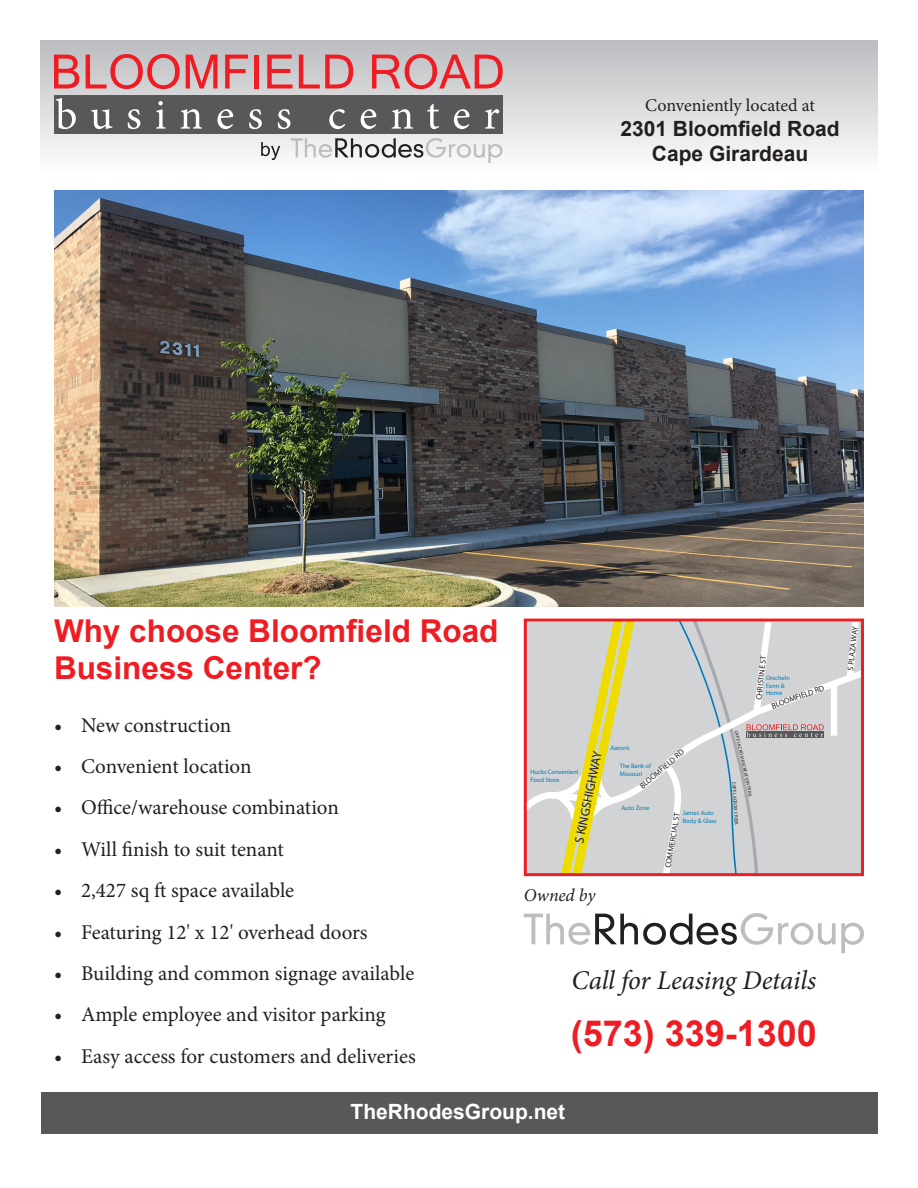
<style>
.page{position:relative;width:918px;height:1188px;background:#fff}
.page>*{position:absolute;margin:0;border:0;box-sizing:border-box;transform-origin:0 0}
.t1{font:700 36px "Arial";color:#ee1d23}
.t2{font:700 31.5px/37.8px "Arial";color:#ee1d23}
.t3{font:italic 27px "Minion Pro";letter-spacing:-.005em;color:#231f20}
.t4{font:21px "Minion Pro";letter-spacing:-.005em;color:#231f20}
.t5{font:700 21px "Arial";color:#231f20}
.t6{font:700 21px "Arial";color:#fff}
.t7{font:18px "Minion Pro";color:#231f20}
.t8{font:italic 18px "Minion Pro";letter-spacing:-.005em;color:#231f20}
.t9{font:12.75px "Myriad Pro";color:#231f20}
.t10{font:7.95px "Myriad Pro";color:#231f20}
.t11{font:6.45px/7.6px "Myriad Pro";color:#007db6}
.t12{font:4.8px "Myriad Pro";color:#231f20}
</style>
<div class="page">
<div style="left:40px;top:40px;width:838px;height:133px;background:linear-gradient(to bottom,#bbbabe,#fefefe)"></div>
<img style="left:54px;top:190px;width:810px;height:417px">
<div style="left:54px;top:95px;width:449px;height:38px;background:#57585a"></div>
<svg style="left:54px;top:55px;width:25px;height:33px"></svg>
<svg style="left:86px;top:54px;width:94px;height:35px;background:#d59599"></svg>
<svg style="left:186px;top:55px;width:32px;height:33px"></svg>
<svg style="left:225px;top:55px;width:23px;height:33px"></svg>
<hr style="left:255px;top:55px;width:4px;height:33px;background:#ee1d23">
<svg style="left:267px;top:55px;width:26px;height:33px"></svg>
<svg style="left:299px;top:55px;width:54px;height:33px;background:#d69093"></svg>
<svg style="left:372px;top:54px;width:131px;height:35px;background:#d68f92"></svg>
<svg style="left:56px;top:98px;width:20px;height:31px"></svg>
<svg style="left:91px;top:109px;width:21px;height:20px"></svg>
<svg style="left:128px;top:109px;width:12px;height:20px"></svg>
<svg style="left:156px;top:101px;width:10px;height:28px"></svg>
<svg style="left:181px;top:109px;width:21px;height:20px"></svg>
<svg style="left:217px;top:109px;width:16px;height:20px"></svg>
<svg style="left:249px;top:109px;width:13px;height:20px"></svg>
<svg style="left:278px;top:109px;width:13px;height:20px"></svg>
<svg style="left:329px;top:109px;width:16px;height:20px"></svg>
<svg style="left:361px;top:109px;width:15px;height:20px"></svg>
<svg style="left:392px;top:109px;width:21px;height:20px"></svg>
<svg style="left:427px;top:104px;width:12px;height:25px"></svg>
<svg style="left:454px;top:109px;width:16px;height:20px"></svg>
<svg style="left:485px;top:109px;width:14px;height:20px"></svg>
<svg style="left:291px;top:138px;width:211px;height:25px"></svg>
<svg style="left:261px;top:142px;width:19px;height:18px"></svg>
<svg style="left:523px;top:618px;width:341px;height:259px;background:#d4d0c6"></svg>
<svg style="left:524px;top:913px;width:340px;height:40px"></svg>
<div style="left:41px;top:1093px;width:837px;height:41px;background:#57585a"></div>
<p class="t7" style="left:645px;top:93px;width:171px">Conveniently located at</p>
<p class="t5" style="left:620px;top:114px;width:221px">2301 Bloomfield Road</p>
<p class="t5" style="left:652px;top:139px;width:158px">Cape Girardeau</p>
<p class="t2" style="left:54px;top:612px;width:446px">Why choose Bloomfield Road<br>Business Center?</p>
<p class="t4" style="left:54px;top:711px;width:179px">• New construction</p>
<p class="t4" style="left:54px;top:752px;width:199px">• Convenient location</p>
<p class="t4" style="left:54px;top:794px;width:286px">• Office/warehouse combination</p>
<p class="t4" style="left:54px;top:835px;width:231px">• Will finish to suit tenant</p>
<p class="t4" style="left:54px;top:876px;width:242px">• 2,427 sq ft space available</p>
<p class="t4" style="left:54px;top:918px;width:315px">• Featuring 12' x 12' overhead doors</p>
<p class="t4" style="left:54px;top:959px;width:362px">• Building and common signage available</p>
<p class="t4" style="left:54px;top:1001px;width:333px">• Ample employee and visitor parking</p>
<p class="t4" style="left:54px;top:1042px;width:363px">• Easy access for customers and deliveries</p>
<p class="t9" style="left:571px;top:842px;width:96px;rotate:-78deg">S KINGSHIGHWAY</p>
<p class="t11" style="left:530px;top:768px;width:50px">Hucks Convenient<br>Food Store</p>
<p class="t8" style="left:524px;top:883px;width:73px">Owned by</p>
<p class="t11" style="left:610px;top:744px;width:21px">Aaron’s</p>
<p class="t10" style="left:638px;top:783px;width:57px;rotate:-40deg">BLOOMFIELD RD</p>
<p class="t11" style="left:620px;top:762px;width:33px">The Bank of<br>Missouri</p>
<p class="t11" style="left:621px;top:803px;width:30px">Auto Zone</p>
<p class="t11" style="left:683px;top:809px;width:36px">James Auto<br>Body &amp; Glass</p>
<p class="t10" style="left:663px;top:867px;width:58px;rotate:-80deg">COMMERCIAL ST</p>
<p class="t10" style="left:754px;top:700px;width:46px;rotate:-84deg">CHRISTINE ST</p>
<p class="t11" style="left:766px;top:674px;width:25px">Orscheln<br>Farm &amp;<br>Home</p>
<p class="t10" style="left:770px;top:702px;width:57px;rotate:-20deg">BLOOMFIELD RD</p>
<p class="t12" style="left:739px;top:730px;width:69px;rotate:77deg">CAPE LACROIX RECREATION TRAIL</p>
<p class="t12" style="left:737px;top:781px;width:45px;rotate:87deg">CAPE LACROIX CREEK</p>
<p class="t3" style="left:572px;top:962px;width:246px">Call for Leasing Details</p>
<p class="t1" style="left:571px;top:1008px;width:248px">(573) 339-1300</p>
<p class="t6" style="left:351px;top:1097px;width:216px">TheRhodesGroup.net</p>
<p class="t10" style="left:846px;top:670px;width:46px;rotate:-84deg">S PLAZA WAY</p>
</div>
